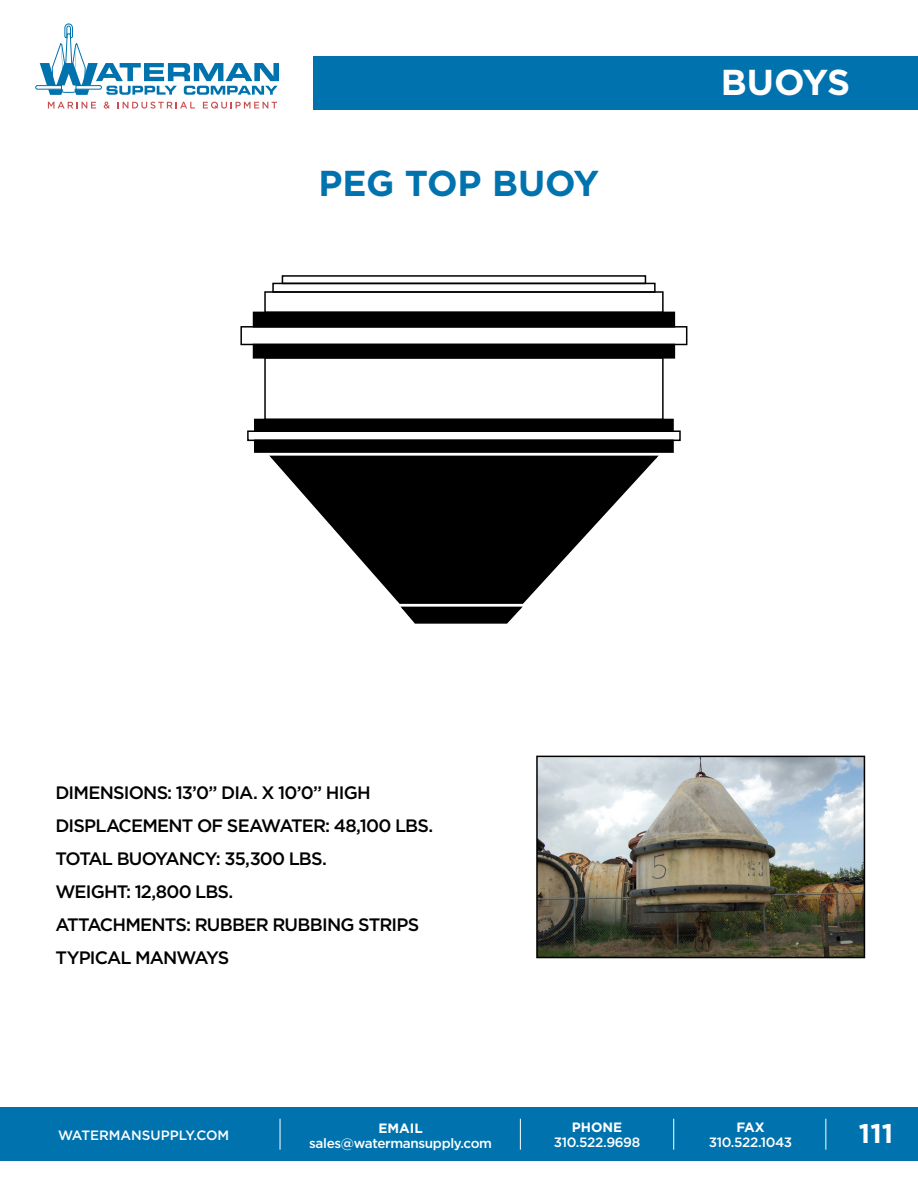
<style>
.page{position:relative;width:918px;height:1188px;background:#fff}
.page>*{position:absolute;margin:0;border:0;box-sizing:border-box;transform-origin:0 0}
.t1{font:700 36px "Gotham";letter-spacing:-.005em;color:#0073af}
.t2{font:700 36px "Gotham";letter-spacing:-.02em;color:#fff}
.t3{font:700 27px "Gotham";color:#fff}
.t4{font:500 18px/33px "Gotham";letter-spacing:-.045em;color:#000}
.t5{font:500 13.5px "Gotham";letter-spacing:-.025em;color:#fff}
.t6{font:500 13.5px "Gotham";color:#fff}
.t7{font:700 13.5px "Gotham";color:#fff}
</style>
<div class="page">
<div style="left:313px;top:56px;width:605px;height:54px;background:#0073af"></div>
<svg style="left:35px;top:24px;width:244px;height:85px"></svg>
<div style="left:0;top:1107px;width:918px;height:54px;background:#0073af"></div>
<hr style="left:825px;top:1119px;width:1px;height:31px;background:#fff">
<hr style="left:673px;top:1119px;width:1px;height:31px;background:#fff">
<hr style="left:520px;top:1119px;width:1px;height:31px;background:#fff">
<hr style="left:280px;top:1119px;width:1px;height:31px;background:#fff">
<div style="left:282px;top:275px;width:364px;height:9px;border:2px solid #000"></div>
<div style="left:272px;top:283px;width:384px;height:10px;border:2px solid #000"></div>
<div style="left:264px;top:291px;width:400px;height:22px;border:2px solid #000"></div>
<div style="left:254px;top:312px;width:420px;height:15px;background:#000"></div>
<div style="left:240px;top:326px;width:447px;height:19px;border:2px solid #000"></div>
<div style="left:254px;top:344px;width:420px;height:14px;background:#000"></div>
<div style="left:264px;top:357px;width:400px;height:63px;border:2px solid #000"></div>
<div style="left:255px;top:419px;width:418px;height:12px;background:#000"></div>
<div style="left:247px;top:430px;width:434px;height:11px;border:2px solid #000"></div>
<div style="left:255px;top:440px;width:418px;height:12px;background:#000"></div>
<div style="left:254px;top:440px;width:420px;height:13px;border:2px solid #000"></div>
<svg style="left:269px;top:455px;width:390px;height:149px"></svg>
<svg style="left:400px;top:606px;width:123px;height:18px;background:#2c2c2c"></svg>
<img style="left:539px;top:759px;width:323px;height:196px">
<div style="left:536px;top:756px;width:329px;height:202px;border:2px solid #000"></div>
<h1 class="t1" style="left:319px;top:162px;width:282px">PEG TOP BUOY</h1>
<h1 class="t2" style="left:721px;top:62px;width:131px">BUOYS</h1>
<p class="t4" style="left:55px;top:776px;width:379px">DIMENSIONS: 13’0” DIA. X 10’0” HIGH<br>DISPLACEMENT OF SEAWATER: 48,100 LBS.<br>TOTAL BUOYANCY: 35,300 LBS.<br>WEIGHT: 12,800 LBS.<br>ATTACHMENTS: RUBBER RUBBING STRIPS<br>TYPICAL MANWAYS</p>
<p class="t6" style="left:58px;top:1127px;width:173px">WATERMANSUPPLY.COM</p>
<p class="t7" style="left:378px;top:1120px;width:46px">EMAIL</p>
<p class="t5" style="left:309px;top:1134px;width:184px">sales@watermansupply.com</p>
<p class="t7" style="left:572px;top:1120px;width:52px">PHONE</p>
<p class="t5" style="left:554px;top:1134px;width:88px">310.522.9698</p>
<p class="t7" style="left:737px;top:1120px;width:30px">FAX</p>
<p class="t5" style="left:709px;top:1134px;width:85px">310.522.1043</p>
<h2 class="t3" style="left:859px;top:1118px;width:36px">111</h2>
</div>
